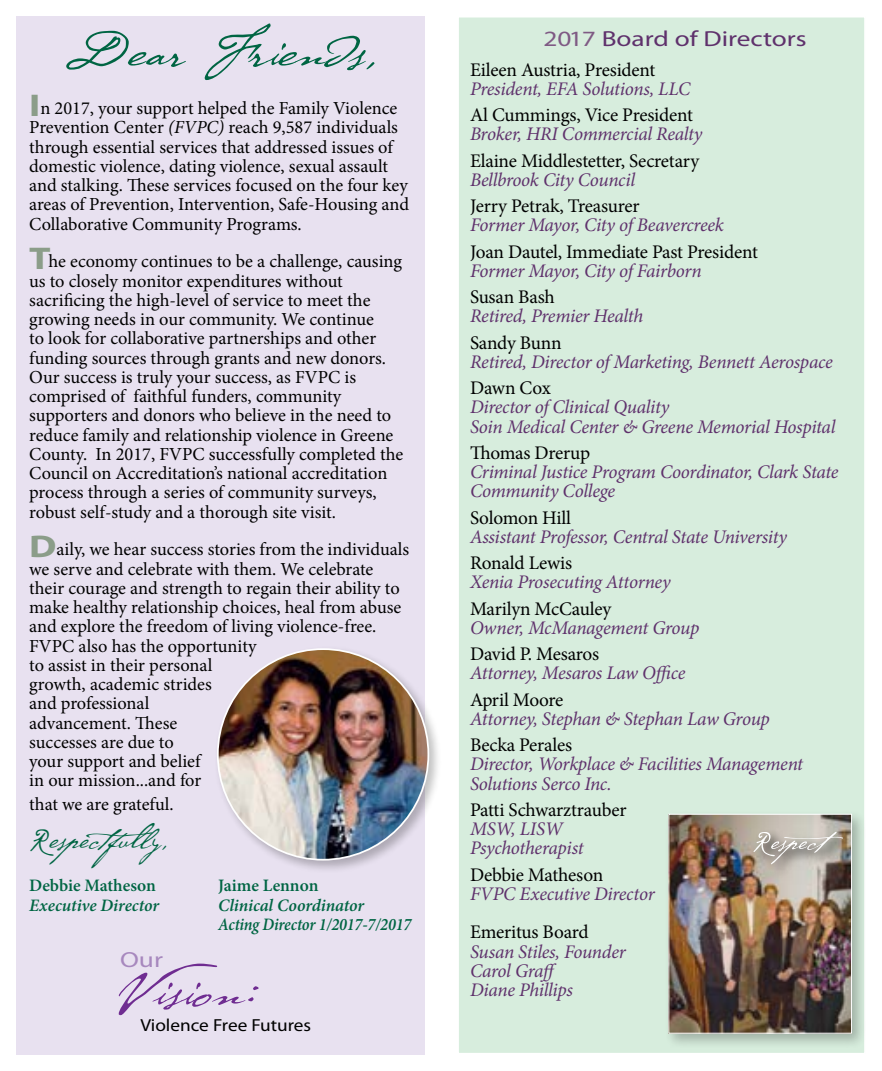
<style>
.page{position:relative;width:882px;height:1071px;background:#fff}
.page>*{position:absolute;margin:0;border:0;box-sizing:border-box;transform-origin:0 0}
.t1{font:52.5px "P22 Cezanne Pro";color:#006543;scale:1.25 1}
.t2{font:52.5px "P22 Cezanne Pro";color:#6f2c91;scale:1.25 1}
.t3{font:31.5px "P22 Cezanne Pro";color:#006543}
.t4{font:21.88px "Myriad Pro";color:#5f316c;scale:1.25 1}
.t5{font:21.88px "Myriad Pro";color:#a788be;scale:1.25 1}
.t6{font:italic 19.25px/19.2px "Minion Pro";letter-spacing:-.02em;color:#5f316c}
.t7{font:19.25px "Minion Pro";letter-spacing:-.01em;color:#000}
.t8{font:18.38px/19.2px "Minion Pro";color:#000}
.t9{font:italic 600 17.5px/19.2px "Minion Pro";letter-spacing:-.01em;color:#006543}
.t10{font:600 17.5px "Minion Pro";color:#006543}
.t11{font:17.5px "Myriad Pro";color:#000;scale:1.1 1}
.s1{font-family:"Myriad Pro";font-weight:700;font-size:31.5px;color:#8b9d89}
.s2{font-style:italic}
.s3{color:#7f5a84}
</style>
<div class="page">
<div style="left:16px;top:16px;width:409px;height:1039px;background:#e8e1f0"></div>
<div style="left:215px;top:647px;width:228px;height:227px;background:#000;opacity:.25"></div>
<img style="left:218px;top:649px;width:210px;height:211px;border-radius:105px">
<div style="left:457px;top:16px;width:409px;height:1039px;background:#d7eddd;border:2px solid #fff"></div>
<div style="left:665px;top:810px;width:201px;height:238px;background:#000;opacity:.25"></div>
<img style="left:671px;top:816px;width:179px;height:215px">
<div style="left:669px;top:814px;width:183px;height:219px;border:1px solid #fff"></div>
<div style="left:750px;top:828px;width:107px;height:51px;background:#000;opacity:.75"></div>
<svg style="left:754px;top:832px;width:89px;height:32px;background:#b8b3ab"></svg>
<h1 class="t1" style="left:63px;top:16px;width:253px">Dear Friends,</h1>
<p class="t8" style="left:29px;top:99px;width:381px"><span class="s1">I</span>n 2017, your support helped the Family Violence Prevention Center <span class="s2">(FVPC)</span> reach 9,587 individuals through essential services that addressed issues of domestic violence, dating violence, sexual assault and stalking. These services focused on the four key areas of Prevention, Intervention, Safe-Housing and Collaborative Community Programs.</p>
<p class="t8" style="left:29px;top:252px;width:376px"><span class="s1">T</span>he economy continues to be a challenge, causing us to closely monitor expenditures without sacrificing the high-level of service to meet the growing needs in our community. We continue<br>to look for collaborative partnerships and other funding sources through grants and new donors.<br>Our success is truly your success, as FVPC is comprised of faithful funders, community supporters and donors who believe in the need to reduce family and relationship violence in Greene County. In 2017, FVPC successfully completed the Council on Accreditation’s national accreditation process through a series of community surveys, robust self-study and a thorough site visit.</p>
<p class="t8" style="left:29px;top:540px;width:382px"><span class="s1">D</span>aily, we hear success stories from the individuals we serve and celebrate with them. We celebrate their courage and strength to regain their ability to make healthy relationship choices, heal from abuse and explore the freedom of living violence-free.<br>FVPC also has the opportunity<br>to assist in their personal<br>growth, academic strides<br>and professional<br>advancement. These<br>successes are due to<br>your support and belief<br>in our mission...and for</p>
<p class="t8" style="left:29px;top:794px;width:146px">that we are grateful.</p>
<h2 class="t3" style="left:29px;top:818px;width:140px">Respectfully,</h2>
<p class="t10" style="left:29px;top:874px;width:128px">Debbie Matheson</p>
<p class="t10" style="left:218px;top:874px;width:102px">Jaime Lennon</p>
<p class="t9" style="left:29px;top:895px;width:132px">Executive Director</p>
<p class="t9" style="left:218px;top:895px;width:195px">Clinical Coordinator<br>Acting Director 1/2017-7/2017</p>
<p class="t5" style="left:120px;top:946px;width:36px">Our</p>
<h1 class="t2" style="left:115px;top:955px;width:116px">Vision:</h1>
<p class="t11" style="left:140px;top:1015px;width:157px">Violence Free Futures</p>
<p class="t4" style="left:544px;top:25px;width:212px"><span class="s3">2017</span> Board of Directors</p>
<p class="t7" style="left:470px;top:57px;width:187px">Eileen Austria, President</p>
<p class="t6" style="left:470px;top:79px;width:222px">President, EFA Solutions, LLC</p>
<p class="t7" style="left:470px;top:102px;width:225px">Al Cummings, Vice President</p>
<p class="t6" style="left:470px;top:124px;width:234px">Broker, HRI Commercial Realty</p>
<p class="t7" style="left:470px;top:148px;width:231px">Elaine Middlestetter, Secretary</p>
<p class="t6" style="left:470px;top:170px;width:167px">Bellbrook City Council</p>
<p class="t7" style="left:470px;top:193px;width:171px">Jerry Petrak, Treasurer</p>
<p class="t6" style="left:470px;top:216px;width:255px">Former Mayor, City of Beavercreek</p>
<p class="t7" style="left:470px;top:239px;width:289px">Joan Dautel, Immediate Past President</p>
<p class="t6" style="left:470px;top:261px;width:233px">Former Mayor, City of Fairborn</p>
<p class="t7" style="left:470px;top:284px;width:86px">Susan Bash</p>
<p class="t6" style="left:470px;top:307px;width:175px">Retired, Premier Health</p>
<p class="t7" style="left:470px;top:330px;width:93px">Sandy Bunn</p>
<p class="t6" style="left:470px;top:352px;width:364px">Retired, Director of Marketing, Bennett Aerospace</p>
<p class="t7" style="left:470px;top:375px;width:82px">Dawn Cox</p>
<p class="t6" style="left:470px;top:398px;width:367px">Director of Clinical Quality<br>Soin Medical Center &amp; Greene Memorial Hospital</p>
<p class="t7" style="left:470px;top:440px;width:122px">Thomas Drerup</p>
<p class="t6" style="left:470px;top:462px;width:370px">Criminal Justice Program Coordinator, Clark State<br>Community College</p>
<p class="t7" style="left:470px;top:505px;width:103px">Solomon Hill</p>
<p class="t6" style="left:470px;top:527px;width:318px">Assistant Professor, Central State University</p>
<p class="t7" style="left:470px;top:550px;width:104px">Ronald Lewis</p>
<p class="t6" style="left:470px;top:573px;width:202px">Xenia Prosecuting Attorney</p>
<p class="t7" style="left:470px;top:596px;width:143px">Marilyn McCauley</p>
<p class="t6" style="left:470px;top:618px;width:231px">Owner, McManagement Group</p>
<p class="t7" style="left:470px;top:641px;width:131px">David P. Mesaros</p>
<p class="t6" style="left:470px;top:664px;width:217px">Attorney, Mesaros Law Office</p>
<p class="t7" style="left:470px;top:687px;width:95px">April Moore</p>
<p class="t6" style="left:470px;top:709px;width:301px">Attorney, Stephan &amp; Stephan Law Group</p>
<p class="t7" style="left:470px;top:732px;width:104px">Becka Perales</p>
<p class="t6" style="left:470px;top:755px;width:335px">Director, Workplace &amp; Facilities Management<br>Solutions Serco Inc.</p>
<p class="t7" style="left:470px;top:797px;width:158px">Patti Schwarztrauber</p>
<p class="t6" style="left:470px;top:819px;width:115px">MSW, LISW<br>Psychotherapist</p>
<p class="t7" style="left:470px;top:862px;width:135px">Debbie Matheson</p>
<p class="t6" style="left:470px;top:884px;width:186px">FVPC Executive Director</p>
<p class="t7" style="left:470px;top:919px;width:120px">Emeritus Board</p>
<p class="t6" style="left:470px;top:942px;width:157px">Susan Stiles, Founder<br>Carol Graff<br>Diane Phillips</p>
</div>
